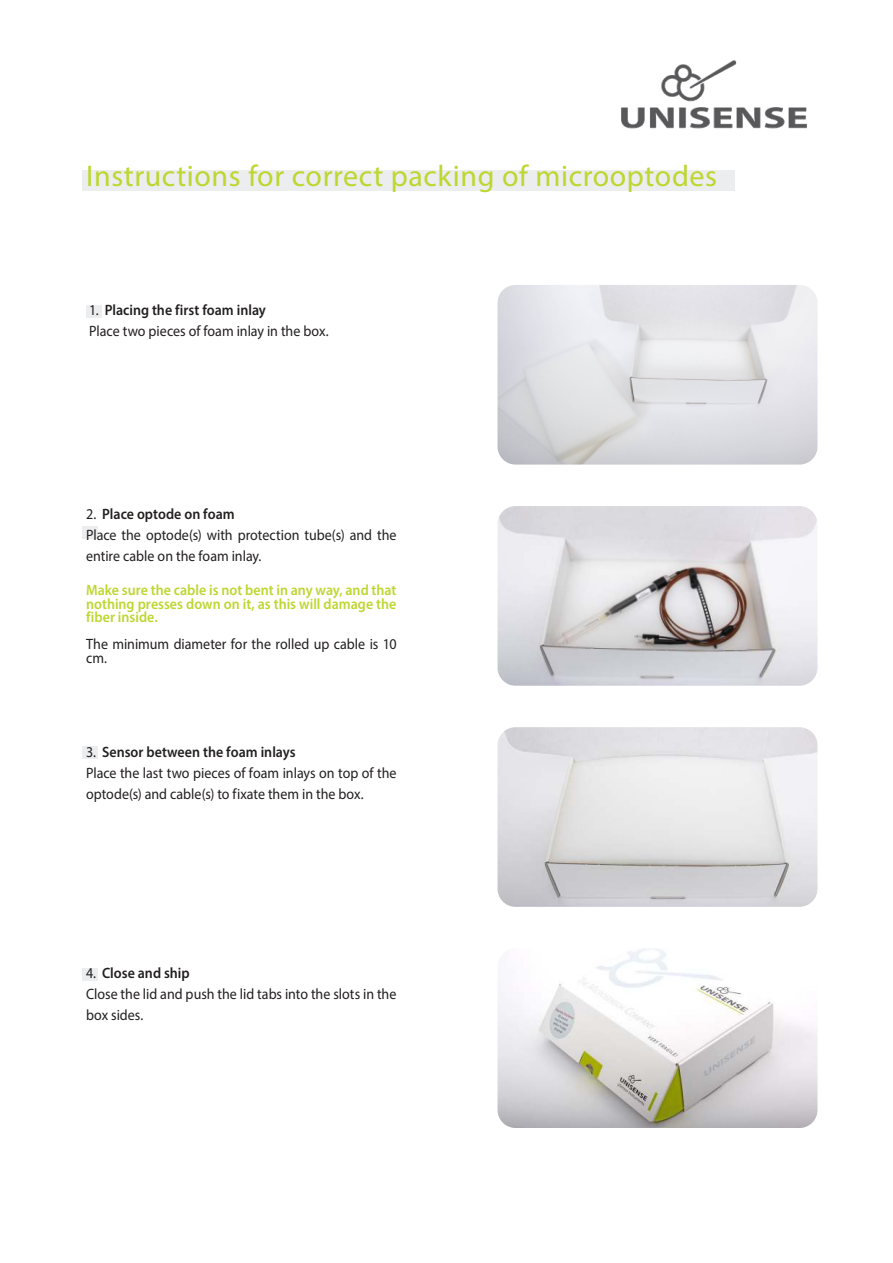
<style>
.page{position:relative;width:893px;height:1263px;background:#fff}
.page>*{position:absolute;margin:0;border:0;box-sizing:border-box;transform-origin:0 0}
.t1{font:30px "Myriad Pro";letter-spacing:.02em;color:#bed62f}
.t2{font:15px/21px "Myriad Pro";color:#221f1f;scale:.93 1}
.t3{font:600 15px/13.5px "Myriad Pro";color:#bed62f;text-align:justify;scale:.93 1}
.s1{font-weight:600}
</style>
<div class="page">
<div style="left:82px;top:968px;width:16px;height:12px;background:#ecedee"></div>
<div style="left:82px;top:746px;width:16px;height:13px;background:#ecedee"></div>
<div style="left:82px;top:526px;width:16px;height:13px;background:#ecedee"></div>
<div style="left:86px;top:305px;width:16px;height:12px;background:#ecedee"></div>
<img style="left:621px;top:60px;width:186px;height:68px">
<div style="left:82px;top:171px;width:653px;height:20px;background:#ecedee"></div>
<img style="left:497px;top:285px;width:320px;height:180px">
<img style="left:497px;top:506px;width:320px;height:180px">
<img style="left:497px;top:727px;width:320px;height:180px">
<img style="left:497px;top:948px;width:320px;height:180px">
<h1 class="t1" style="left:86px;top:165px;width:632px">Instructions for correct packing of microoptodes</h1>
<p class="t2" style="left:89px;top:300px;width:259px">1. <span class="s1">Placing the first foam inlay<br></span>Place two pieces of foam inlay in the box.</p>
<p class="t2" style="left:86px;top:504px;width:335px">2. <span class="s1">Place optode on foam<br></span>Place the optode(s) with protection tube(s) and the entire cable on the foam inlay.</p>
<p class="t3" style="left:86px;top:585px;width:335px">Make sure the cable is not bent in any way, and that nothing presses down on it, as this will damage the fiber inside.</p>
<p class="t2" style="left:86px;top:639px;width:335px;line-height:13.5px">The minimum diameter for the rolled up cable is 10 cm.</p>
<p class="t2" style="left:86px;top:743px;width:335px">3. <span class="s1">Sensor between the foam inlays<br></span>Place the last two pieces of foam inlays on top of the optode(s) and cable(s) to fixate them in the box.</p>
<p class="t2" style="left:86px;top:964px;width:335px">4. <span class="s1">Close and ship<br></span>Close the lid and push the lid tabs into the slots in the box sides.</p>
</div>
